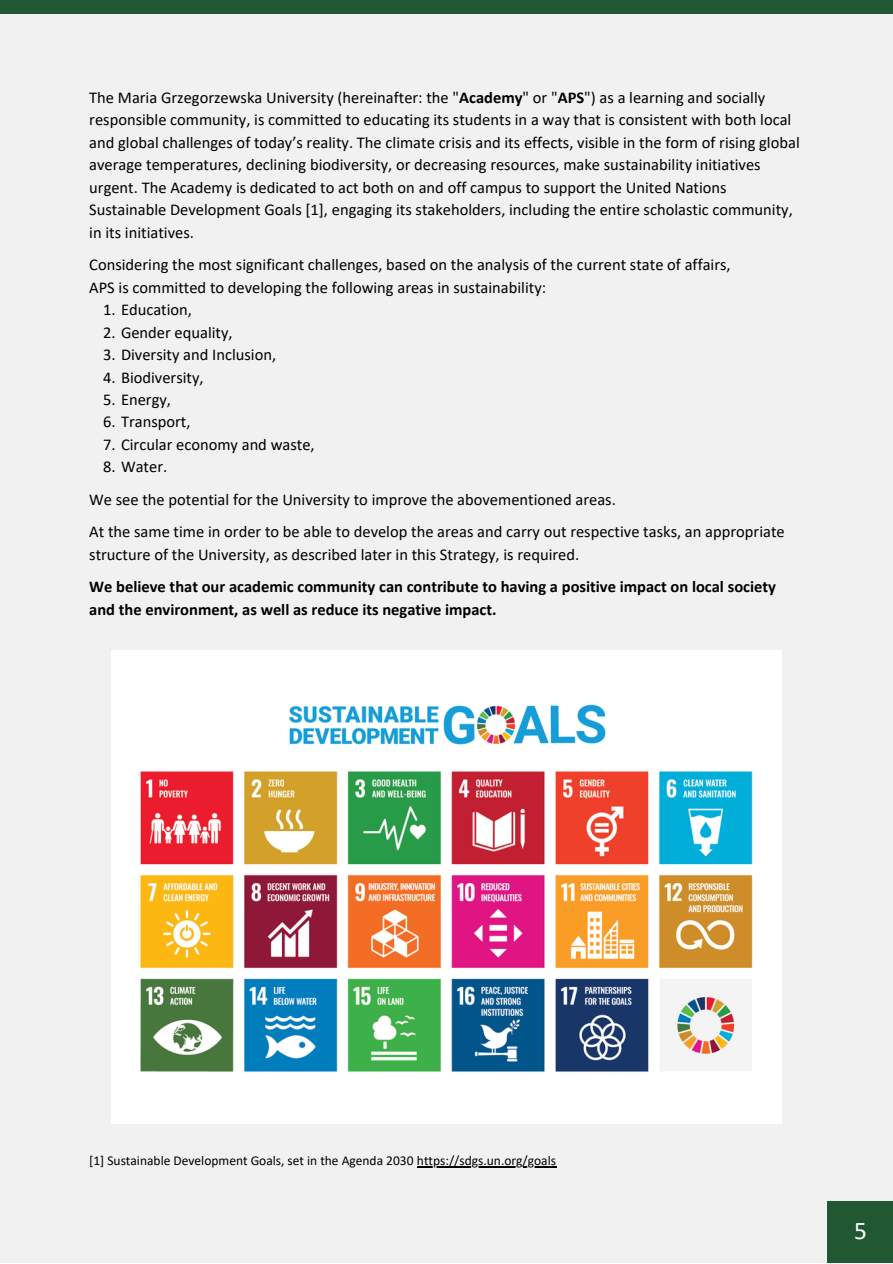
<style>
.page{position:relative;width:893px;height:1264px;background:#fff}
.page>*{position:absolute;margin:0;border:0;box-sizing:border-box;transform-origin:0 0}
.t1{font:25.5px "Calibri";color:#fff}
.t2{font:16.5px/22.5px "Calibri";color:#000}
.t3{font:700 16.5px/22.5px "Calibri";color:#000}
.t4{font:13.5px "Calibri";color:#000}
.s1{font-weight:700}
</style>
<div class="page">
<div style="left:0;top:0;width:892px;height:1262px;background:#f1f1f1"></div>
<div style="left:0;top:0;width:892px;height:14px;background:#215732"></div>
<div style="left:827px;top:1200px;width:65px;height:62px;background:#215732"></div>
<img style="left:112px;top:651px;width:669px;height:472px">
<hr style="left:417px;top:1166px;width:139px;height:1px;background:#000">
<p class="t2" style="left:89px;top:87px;width:712px">The Maria Grzegorzewska University (hereinafter: the "<span class="s1">Academy</span>" or "<span class="s1">APS</span>") as a learning and socially responsible community, is committed to educating its students in a way that is consistent with both local and global challenges of today’s reality. The climate crisis and its effects, visible in the form of rising global average temperatures, declining biodiversity, or decreasing resources, make sustainability initiatives urgent. The Academy is dedicated to act both on and off campus to support the United Nations Sustainable Development Goals [1], engaging its stakeholders, including the entire scholastic community, in its initiatives.</p>
<p class="t2" style="left:89px;top:255px;width:643px">Considering the most significant challenges, based on the analysis of the current state of affairs,</p>
<p class="t2" style="left:89px;top:277px;width:458px">APS is committed to developing the following areas in sustainability:</p>
<p class="t2" style="left:103px;top:300px;width:90px">1. Education,</p>
<p class="t2" style="left:103px;top:322px;width:131px">2. Gender equality,</p>
<p class="t2" style="left:103px;top:344px;width:174px">3. Diversity and Inclusion,</p>
<p class="t2" style="left:103px;top:367px;width:102px">4. Biodiversity,</p>
<p class="t2" style="left:103px;top:389px;width:69px">5. Energy,</p>
<p class="t2" style="left:103px;top:412px;width:89px">6. Transport,</p>
<p class="t2" style="left:103px;top:434px;width:213px">7. Circular economy and waste,</p>
<p class="t2" style="left:103px;top:457px;width:66px">8. Water.</p>
<p class="t2" style="left:89px;top:489px;width:528px">We see the potential for the University to improve the abovementioned areas.</p>
<p class="t2" style="left:89px;top:522px;width:697px">At the same time in order to be able to develop the areas and carry out respective tasks, an appropriate structure of the University, as described later in this Strategy, is required.</p>
<p class="t3" style="left:89px;top:577px;width:688px">We believe that our academic community can contribute to having a positive impact on local society and the environment, as well as reduce its negative impact.</p>
<p class="t4" style="left:89px;top:1154px;width:468px">[1] Sustainable Development Goals, set in the Agenda 2030 https://sdgs.un.org/goals</p>
<p class="t1" style="left:854px;top:1219px;width:14px">5</p>
</div>
